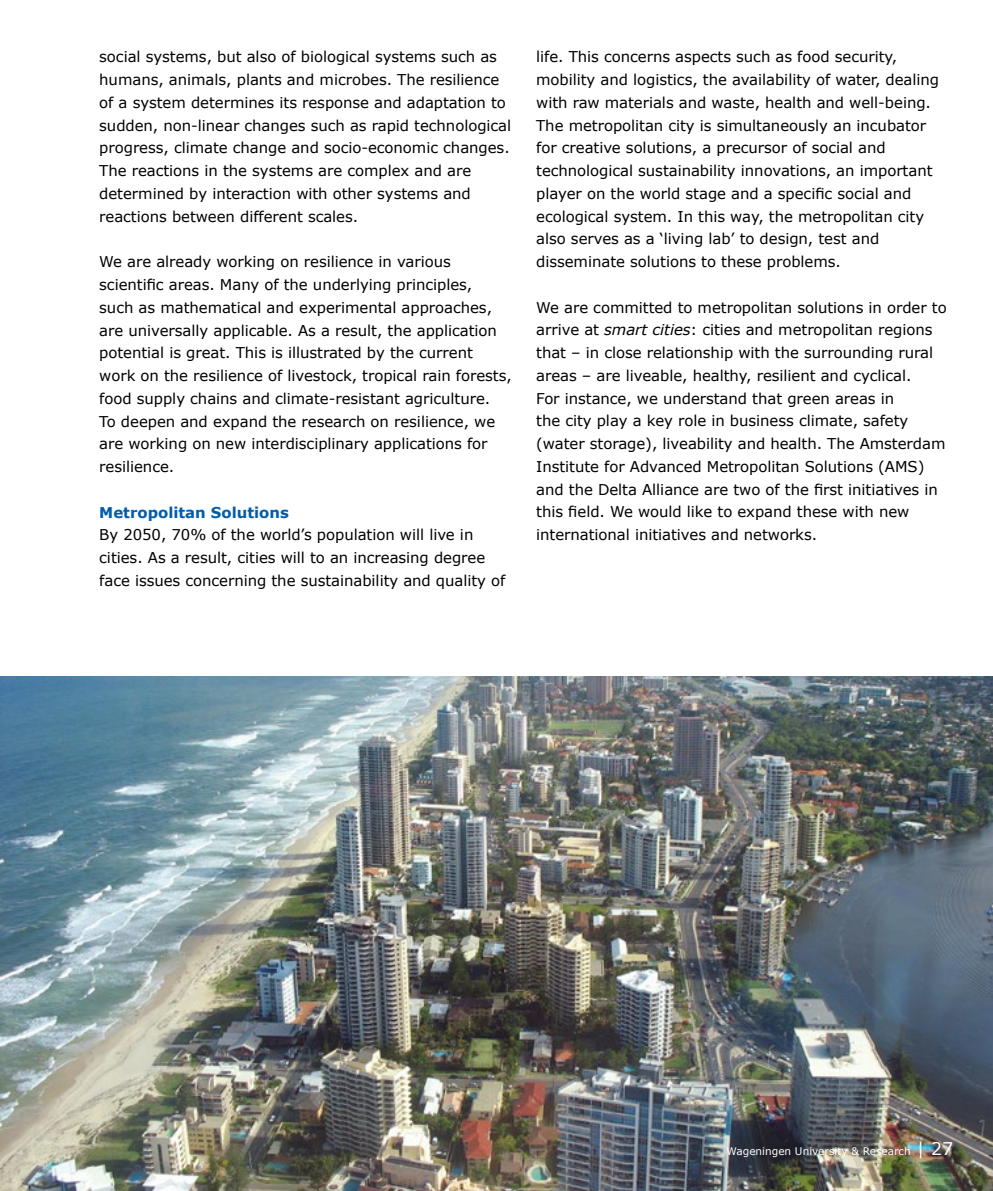
<style>
.page{position:relative;width:993px;height:1191px;background:#fff}
.page>*{position:absolute;margin:0;border:0;box-sizing:border-box;transform-origin:0 0}
.t1{font:14.88px/22.8px "Verdana";letter-spacing:-.005em;color:#000}
.t2{font:700 14.88px "Verdana";color:#005da9}
.t3{font:10.5px "Verdana";color:#fff}
.s1{font-style:italic}
.s2{font-size:17.5px}
</style>
<div class="page">
<img style="left:0;top:677px;width:992px;height:514px">
<p class="t1" style="left:99px;top:45px;width:413px">social systems, but also of biological systems such as humans, animals, plants and microbes. The resilience of a system determines its response and adaptation to sudden, non-linear changes such as rapid technological progress, climate change and socio-economic changes.<br>The reactions in the systems are complex and are determined by interaction with other systems and reactions between different scales.</p>
<p class="t1" style="left:99px;top:250px;width:414px">We are already working on resilience in various scientific areas. Many of the underlying principles,<br>such as mathematical and experimental approaches, are universally applicable. As a result, the application potential is great. This is illustrated by the current work on the resilience of livestock, tropical rain forests, food supply chains and climate-resistant agriculture.<br>To deepen and expand the research on resilience, we are working on new interdisciplinary applications for resilience.</p>
<p class="t2" style="left:99px;top:501px;width:191px">Metropolitan Solutions</p>
<p class="t1" style="left:99px;top:523px;width:407px">By 2050, 70% of the world’s population will live in cities. As a result, cities will to an increasing degree face issues concerning the sustainability and quality of</p>
<p class="t1" style="left:536px;top:45px;width:404px">life. This concerns aspects such as food security, mobility and logistics, the availability of water, dealing with raw materials and waste, health and well-being.<br>The metropolitan city is simultaneously an incubator for creative solutions, a precursor of social and technological sustainability innovations, an important player on the world stage and a specific social and ecological system. In this way, the metropolitan city also serves as a ‘living lab’ to design, test and disseminate solutions to these problems.</p>
<p class="t1" style="left:536px;top:296px;width:412px">We are committed to metropolitan solutions in order to arrive at <span class="s1">smart cities</span>: cities and metropolitan regions that – in close relationship with the surrounding rural areas – are liveable, healthy, resilient and cyclical.<br>For instance, we understand that green areas in<br>the city play a key role in business climate, safety (water storage), liveability and health. The Amsterdam Institute for Advanced Metropolitan Solutions (AMS) and the Delta Alliance are two of the first initiatives in this field. We would like to expand these with new international initiatives and networks.</p>
<p class="t3" style="left:726px;top:1143px;width:228px">Wageningen University &amp; Research <span class="s2">| 27</span></p>
</div>
